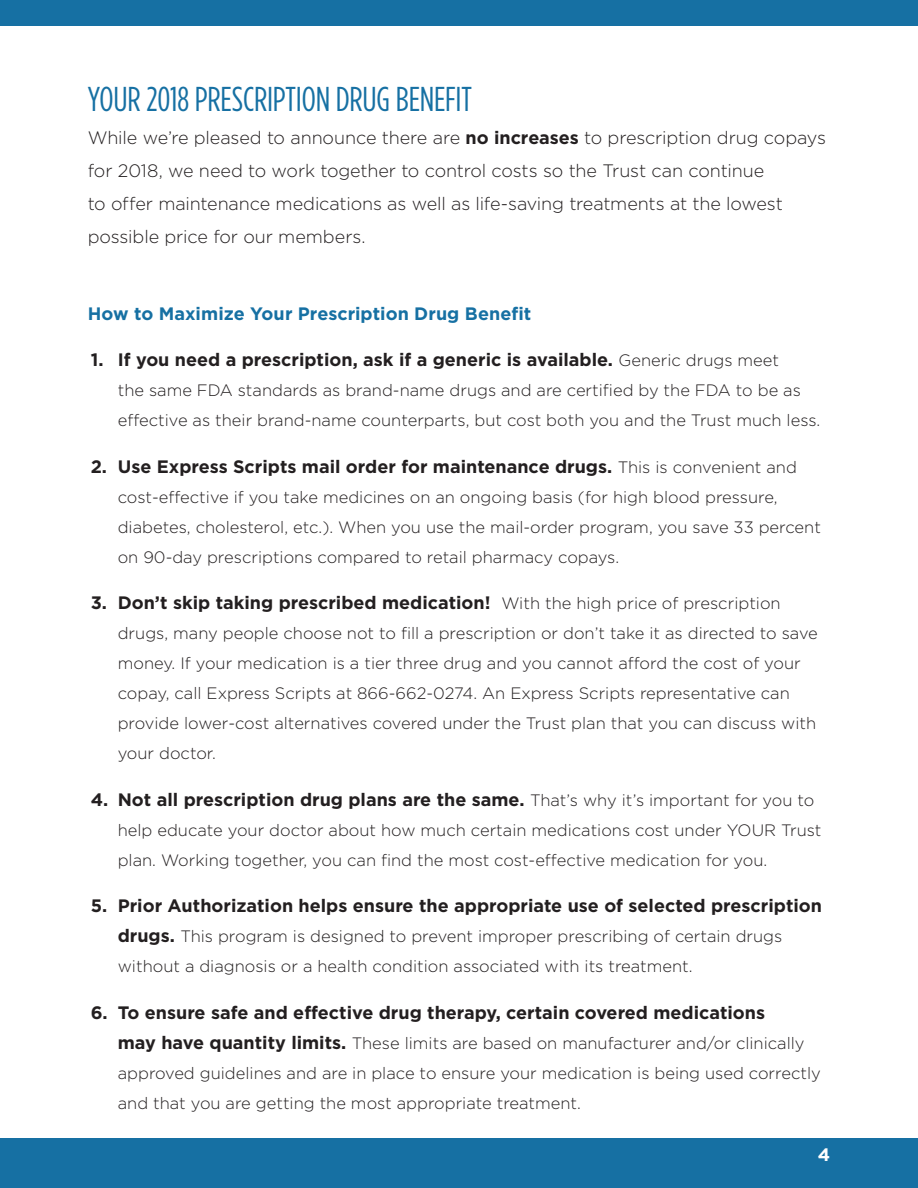
<style>
.page{position:relative;width:918px;height:1188px;background:#fff}
.page>*{position:absolute;margin:0;border:0;box-sizing:border-box;transform-origin:0 0}
.t1{font:34.5px "Gotham Condensed";letter-spacing:-.005em;color:#1670a3}
.t2{font:700 18px "Gotham";color:#231f20}
.t3{font:300 18px/33px "Gotham";letter-spacing:-.01em;color:#231f20}
.t4{font:700 18px "Gotham";color:#1670a3}
.t5{font:700 18px "Gotham";color:#fff}
.t6{font:300 16.5px/30px "Gotham";color:#231f20}
.s1{font-weight:700}
.s2{font-weight:300;font-size:16.5px}
.s3{font-weight:700;font-size:18px}
</style>
<div class="page">
<div style="left:0;top:0;width:918px;height:26px;background:#1670a3"></div>
<div style="left:0;top:1138px;width:918px;height:50px;background:#1670a3"></div>
<h1 class="t1" style="left:88px;top:81px;width:386px">YOUR 2018 PRESCRIPTION DRUG BENEFIT</h1>
<p class="t3" style="left:88px;top:121px;width:740px">While we’re pleased to announce there are <span class="s1">no increases</span> to prescription drug copays for 2018, we need to work together to control costs so the Trust can continue<br>to offer maintenance medications as well as life-saving treatments at the lowest possible price for our members.</p>
<p class="t4" style="left:88px;top:303px;width:445px">How to Maximize Your Prescription Drug Benefit</p>
<p class="t2" style="left:91px;top:350px;width:690px">1. If you need a prescription, ask if a generic is available. <span class="s2">Generic drugs meet</span></p>
<p class="t6" style="left:118px;top:375px;width:704px">the same FDA standards as brand-name drugs and are certified by the FDA to be as effective as their brand-name counterparts, but cost both you and the Trust much less.</p>
<p class="t2" style="left:91px;top:456px;width:708px">2. Use Express Scripts mail order for maintenance drugs. <span class="s2">This is convenient and</span></p>
<p class="t6" style="left:118px;top:482px;width:705px">cost-effective if you take medicines on an ongoing basis (for high blood pressure, diabetes, cholesterol, etc.). When you use the mail-order program, you save 33 percent on 90-day prescriptions compared to retail pharmacy copays.</p>
<p class="t2" style="left:91px;top:593px;width:691px">3. Don’t skip taking prescribed medication! <span class="s2">With the high price of prescription</span></p>
<p class="t6" style="left:118px;top:618px;width:702px">drugs, many people choose not to fill a prescription or don’t take it as directed to save money. If your medication is a tier three drug and you cannot afford the cost of your copay, call Express Scripts at 866-662-0274. An Express Scripts representative can provide lower-cost alternatives covered under the Trust plan that you can discuss with your doctor.</p>
<p class="t2" style="left:91px;top:789px;width:725px">4. Not all prescription drug plans are the same. <span class="s2">That’s why it’s important for you to</span></p>
<p class="t6" style="left:118px;top:815px;width:705px">help educate your doctor about how much certain medications cost under YOUR Trust plan. Working together, you can find the most cost-effective medication for you.</p>
<p class="t2" style="left:91px;top:896px;width:733px">5. Prior Authorization helps ensure the appropriate use of selected prescription</p>
<p class="t6" style="left:118px;top:921px;width:666px"><span class="s3">drugs.</span> This program is designed to prevent improper prescribing of certain drugs without a diagnosis or a health condition associated with its treatment.</p>
<p class="t2" style="left:91px;top:1002px;width:676px">6. To ensure safe and effective drug therapy, certain covered medications</p>
<p class="t6" style="left:118px;top:1028px;width:705px"><span class="s3">may have quantity limits.</span> These limits are based on manufacturer and/or clinically approved guidelines and are in place to ensure your medication is being used correctly and that you are getting the most appropriate treatment.</p>
<p class="t5" style="left:818px;top:1144px;width:14px">4</p>
</div>
